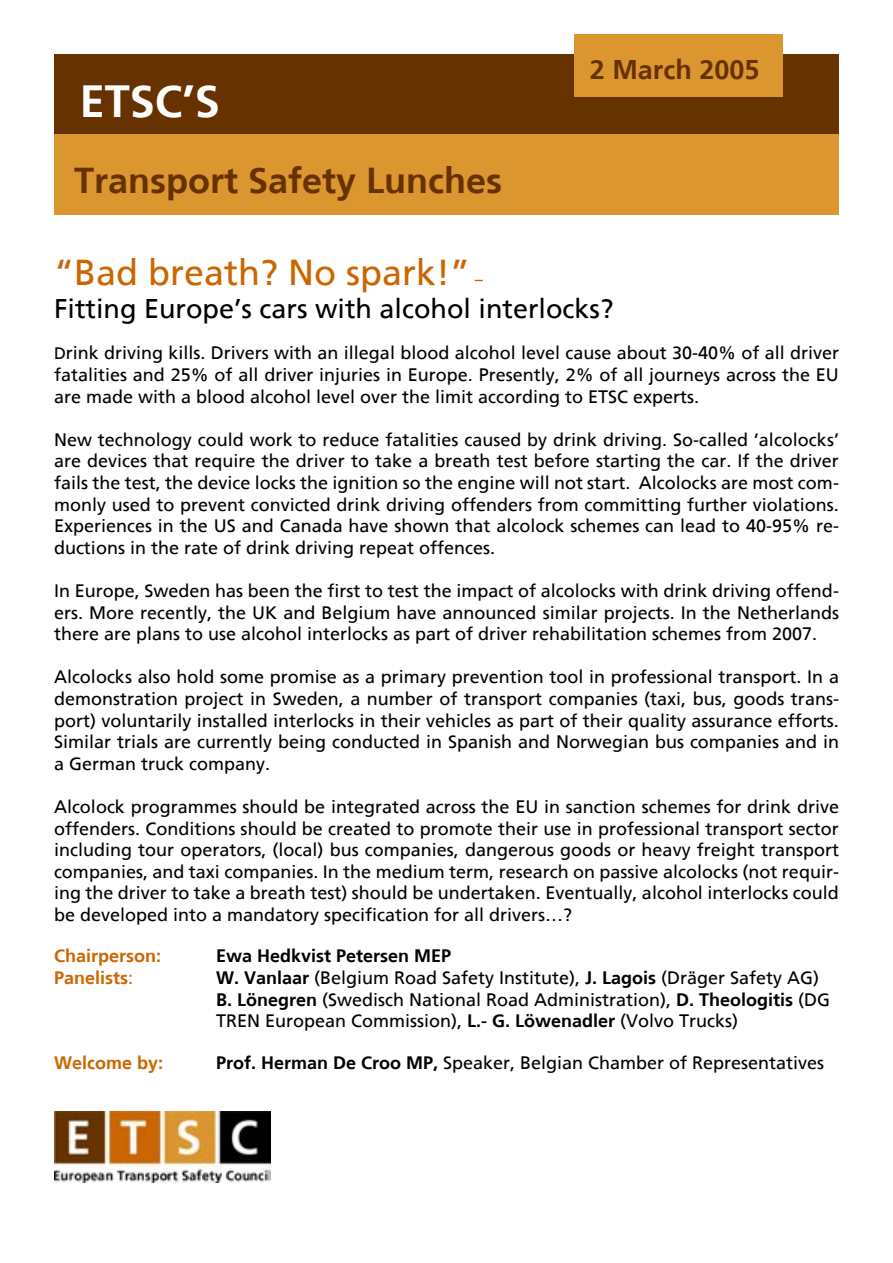
<style>
.page{position:relative;width:893px;height:1263px;background:#fff}
.page>*{position:absolute;margin:0;border:0;box-sizing:border-box;transform-origin:0 0}
.t1{font:700 45px "Frutiger";color:#fff}
.t2{font:700 36px "Frutiger";color:#630}
.t3{font:36px "Frutiger";color:#c60}
.t4{font:27px "Frutiger";color:#000}
.t5{font:700 27px "Frutiger";color:#630}
.t6{font:18px/21.6px "Frutiger";color:#000;text-align:justify}
.t7{font:700 18px "Frutiger";color:#c60}
.t8{font:700 18px "Frutiger";color:#000}
.s1{font-size:16.5px}
.s2{font-weight:400}
.s3{font-weight:700}
</style>
<div class="page">
<div style="left:55px;top:55px;width:784px;height:80px;background:#630"></div>
<div style="left:54px;top:135px;width:785px;height:80px;background:#dc9630"></div>
<div style="left:575px;top:35px;width:208px;height:62px;background:#dc9630"></div>
<img style="left:54px;top:1111px;width:217px;height:72px">
<p class="t1" style="left:80px;top:75px;width:142px">ETSC’S</p>
<p class="t2" style="left:74px;top:159px;width:430px">Transport Safety Lunches</p>
<p class="t5" style="left:590px;top:54px;width:171px">2 March 2005</p>
<p class="t3" style="left:54px;top:252px;width:430px">“Bad breath? No spark!” <span class="s1">–</span></p>
<p class="t4" style="left:54px;top:293px;width:561px">Fitting Europe’s cars with alcohol interlocks?</p>
<p class="t6" style="left:54px;top:342px;width:787px"><span class="s1">D</span>rink driving kills. Drivers with an illegal blood alcohol level cause about 30-40% of all driver fatalities and 25% of all driver injuries in Europe. Presently, 2% of all journeys across the EU are made with a blood alcohol level over the limit according to ETSC experts.</p>
<p class="t6" style="left:54px;top:429px;width:786px">New technology could work to reduce fatalities caused by drink driving. So-called ‘alcolocks’ are devices that require the driver to take a breath test before starting the car. If the driver fails the test, the device locks the ignition so the engine will not start. Alcolocks are most com&shy;monly used to prevent convicted drink driving offenders from committing further violations.<br>Experiences in the US and Canada have shown that alcolock schemes can lead to 40-95% re&shy;ductions in the rate of drink driving repeat offences.</p>
<p class="t6" style="left:54px;top:580px;width:786px">In Europe, Sweden has been the first to test the impact of alcolocks with drink driving offend&shy;ers. More recently, the UK and Belgium have announced similar projects. In the Netherlands there are plans to use alcohol interlocks as part of driver rehabilitation schemes from 2007.</p>
<p class="t6" style="left:54px;top:666px;width:786px">Alcolocks also hold some promise as a primary prevention tool in professional transport. In a demonstration project in Sweden, a number of transport companies (taxi, bus, goods trans&shy;port) voluntarily installed interlocks in their vehicles as part of their quality assurance efforts.<br>Similar trials are currently being conducted in Spanish and Norwegian bus companies and in a German truck company.</p>
<p class="t6" style="left:54px;top:796px;width:786px">Alcolock programmes should be integrated across the EU in sanction schemes for drink drive offenders. Conditions should be created to promote their use in professional transport sector including tour operators, (local) bus companies, dangerous goods or heavy freight transport companies, and taxi companies. In the medium term, research on passive alcolocks (not requir&shy;ing the driver to take a breath test) should be undertaken. Eventually, alcohol interlocks could be developed into a mandatory specification for all drivers…?</p>
<p class="t7" style="left:54px;top:945px;width:109px">Chairperson:</p>
<p class="t8" style="left:216px;top:945px;width:237px">Ewa Hedkvist Petersen MEP</p>
<p class="t7" style="left:54px;top:967px;width:81px">Panelists<span class="s2">:</span></p>
<p class="t6" style="left:216px;top:967px;width:605px"><span class="s3">W. Vanlaar</span> (Belgium Road Safety Institute), <span class="s3">J. Lagois</span> (Dräger Safety AG)</p>
<p class="t6" style="left:216px;top:988px;width:616px"><span class="s3">B. Lönegren</span> (Swedisch National Road Administration), <span class="s3">D. Theologitis</span> (DG<br>TREN European Commission), <span class="s3">L.- G. Löwenadler</span> (Volvo Trucks)</p>
<p class="t7" style="left:54px;top:1052px;width:111px">Welcome by:</p>
<p class="t6" style="left:216px;top:1051px;width:610px"><span class="s3">Prof. Herman De Croo MP,</span> Speaker, Belgian Chamber of Representatives</p>
</div>
